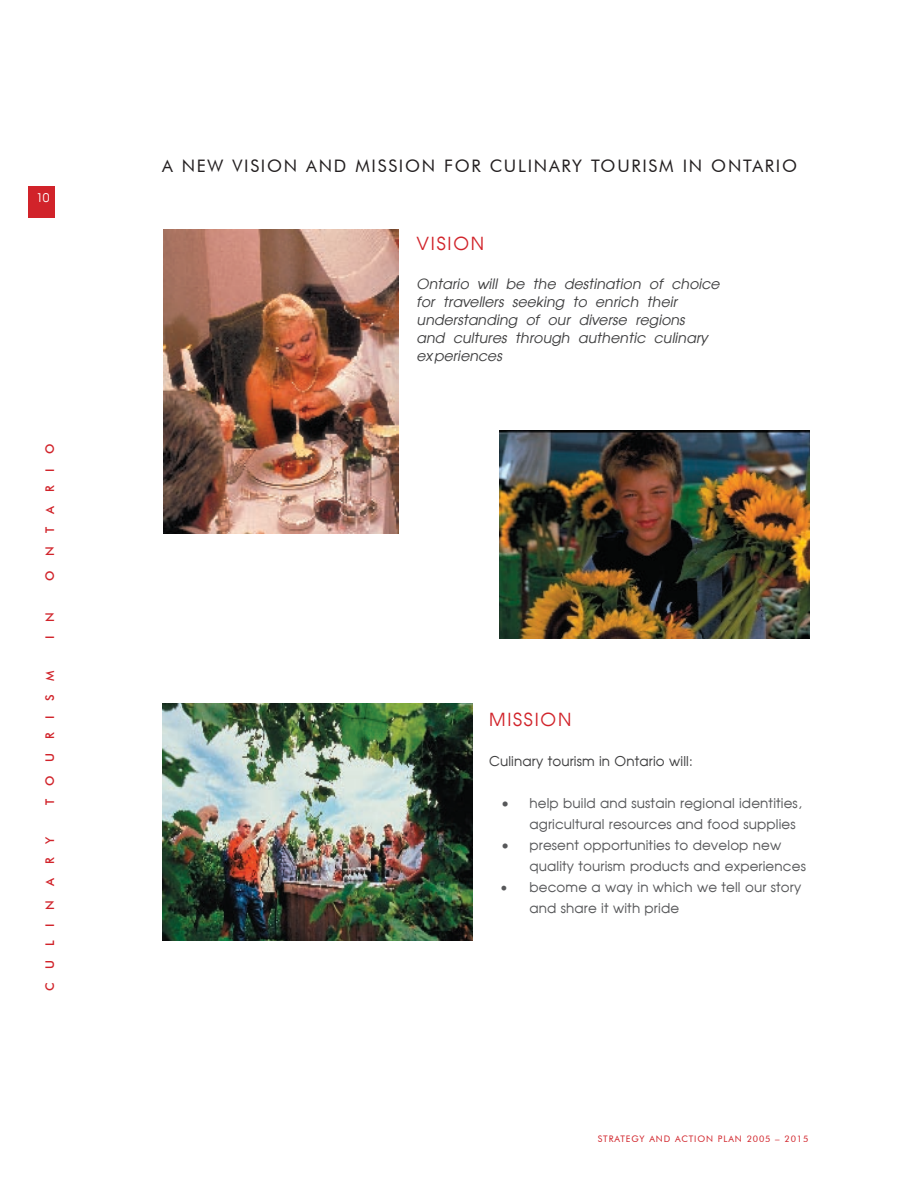
<style>
.page{position:relative;width:918px;height:1188px;background:#fff}
.page>*{position:absolute;margin:0;border:0;box-sizing:border-box;transform-origin:0 0}
.t1{font:18px "Moderne";letter-spacing:.1em;color:#d1232a}
.t2{font:17.25px "Futura BT";letter-spacing:.1em;color:#231f20}
.t3{font:italic 15px/18px "Moderne";letter-spacing:.01em;color:#3f3f40}
.t4{font:13.5px/21px "Moderne";letter-spacing:.01em;color:#57585a}
.t5{font:13.5px "Moderne";letter-spacing:.01em;color:#3f3f40}
.t6{font:500 12px "Futura BT";letter-spacing:1.15em;color:#d1232a}
.t7{font:12px "Moderne";color:#fff}
.t8{font:9px "Futura BT";letter-spacing:.1em;color:#d1232a}
.s1{font-style:italic}
</style>
<div class="page">
<div style="left:28px;top:186px;width:27px;height:32px;background:#d1232a"></div>
<img style="left:163px;top:230px;width:236px;height:304px">
<img style="left:500px;top:431px;width:310px;height:208px">
<img style="left:162px;top:704px;width:310px;height:236px">
<p class="t7" style="left:36px;top:190px;width:15px">10</p>
<p class="t6" style="left:43px;top:581px;width:138px;rotate:-90deg">ONTARIO</p>
<p class="t6" style="left:43px;top:639px;width:28px;rotate:-90deg">I N</p>
<p class="t6" style="left:43px;top:805px;width:136px;rotate:-90deg">TOURISM</p>
<p class="t6" style="left:43px;top:991px;width:156px;rotate:-90deg">CULINARY</p>
<p class="t2" style="left:162px;top:155px;width:637px">A NEW VISION AND MISSION FOR CULINARY TOURISM IN ONTARIO</p>
<h1 class="t1" style="left:417px;top:232px;width:69px">VISION</h1>
<p class="t3" style="left:417px;top:274px;width:304px">Ontario will be the destination of choice for travellers seeking to enrich their understanding of our diverse regions<br>and cultures through authentic culinary experiences</p>
<h1 class="t1" style="left:489px;top:708px;width:84px">MISSION</h1>
<p class="t5" style="left:489px;top:753px;width:205px">Culinary tourism in Ontario will:</p>
<p class="t4" style="left:530px;top:793px;width:274px;text-indent:-28px">• help build and sustain regional identities, agricultural resources and food supplies</p>
<p class="t4" style="left:530px;top:835px;width:278px;text-indent:-28px">• present opportunities to develop new quality tourism products and experiences</p>
<p class="t4" style="left:530px;top:877px;width:273px;text-indent:-28px"><span class="s1">•</span> become a way in which we tell our story and share it with pride</p>
<p class="t8" style="left:598px;top:1134px;width:212px">STRATEGY AND ACTION PLAN 2005 – 2015</p>
</div>
